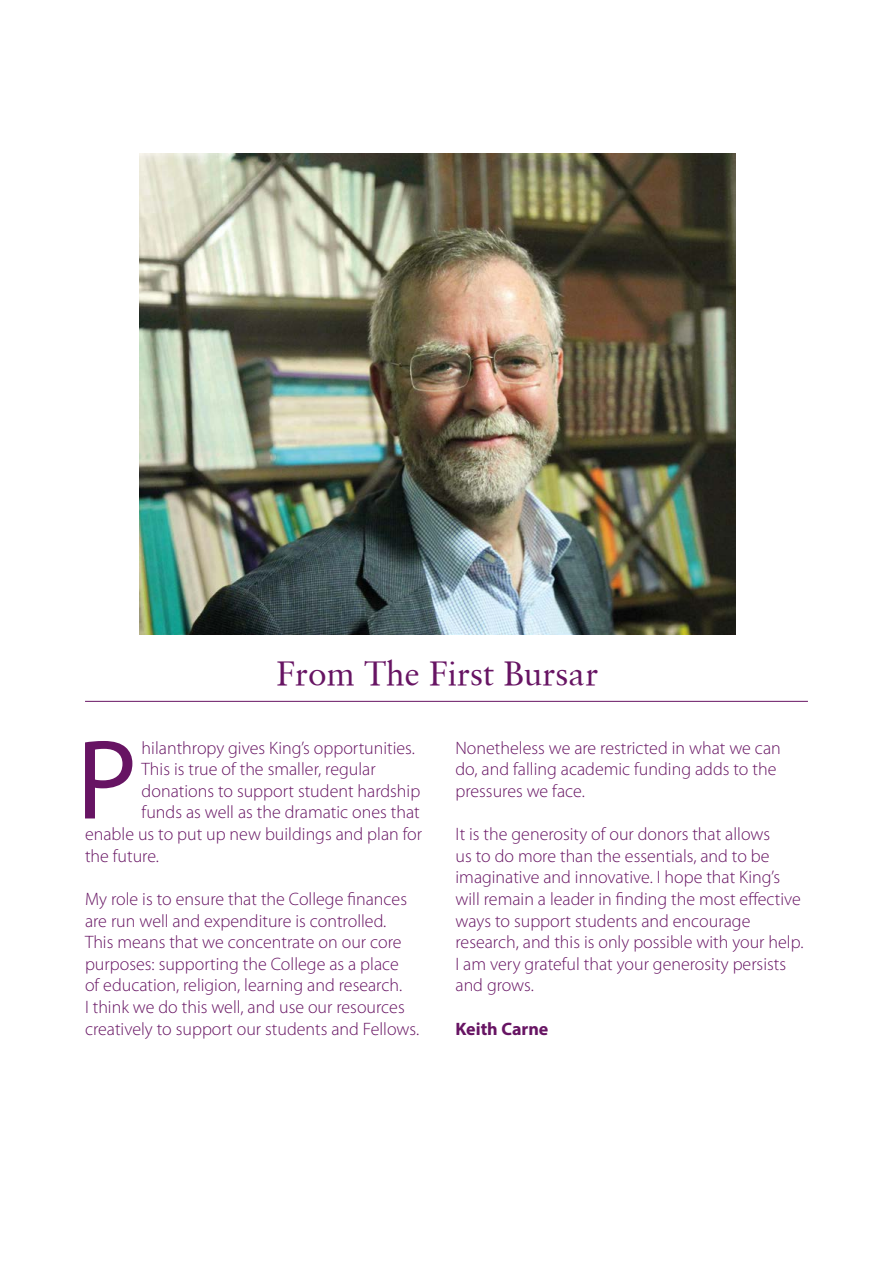
<style>
.page{position:relative;width:893px;height:1263px;background:#fff}
.page>*{position:absolute;margin:0;border:0;box-sizing:border-box;transform-origin:0 0}
.t1{font:114.15px "Myriad Pro";color:#671463}
.t2{font:33.45px "Sabon Roman";color:#671463}
.t3{font:300 18px/21.6px "Myriad Pro";color:#671463}
.t4{font:700 18px "Myriad Pro";color:#671463}
</style>
<div class="page">
<img style="left:140px;top:153px;width:595px;height:482px">
<hr style="left:85px;top:701px;width:723px;height:1px;background:#671463">
<h2 class="t2" style="left:277px;top:653px;width:323px">From The First Bursar</h2>
<h1 class="t1" style="left:76px;top:710px;width:62px">P</h1>
<p class="t3" style="left:142px;top:737px;width:275px">hilanthropy gives King’s opportunities.</p>
<p class="t3" style="left:142px;top:758px;width:236px">This is true of the smaller, regular</p>
<p class="t3" style="left:142px;top:780px;width:280px">donations to support student hardship</p>
<p class="t3" style="left:142px;top:801px;width:280px">funds as well as the dramatic ones that</p>
<p class="t3" style="left:85px;top:823px;width:339px">enable us to put up new buildings and plan for</p>
<p class="t3" style="left:85px;top:845px;width:76px">the future.</p>
<p class="t3" style="left:85px;top:888px;width:336px">My role is to ensure that the College finances are run well and expenditure is controlled.<br>This means that we concentrate on our core purposes: supporting the College as a place<br>of education, religion, learning and research.<br>I think we do this well, and use our resources creatively to support our students and Fellows.</p>
<p class="t3" style="left:455px;top:737px;width:327px">Nonetheless we are restricted in what we can do, and falling academic funding adds to the pressures we face.</p>
<p class="t3" style="left:455px;top:823px;width:349px">It is the generosity of our donors that allows<br>us to do more than the essentials, and to be imaginative and innovative. I hope that King’s will remain a leader in finding the most effective ways to support students and encourage research, and this is only possible with your help.<br>I am very grateful that your generosity persists and grows.</p>
<p class="t4" style="left:455px;top:1017px;width:94px">Keith Carne</p>
</div>
